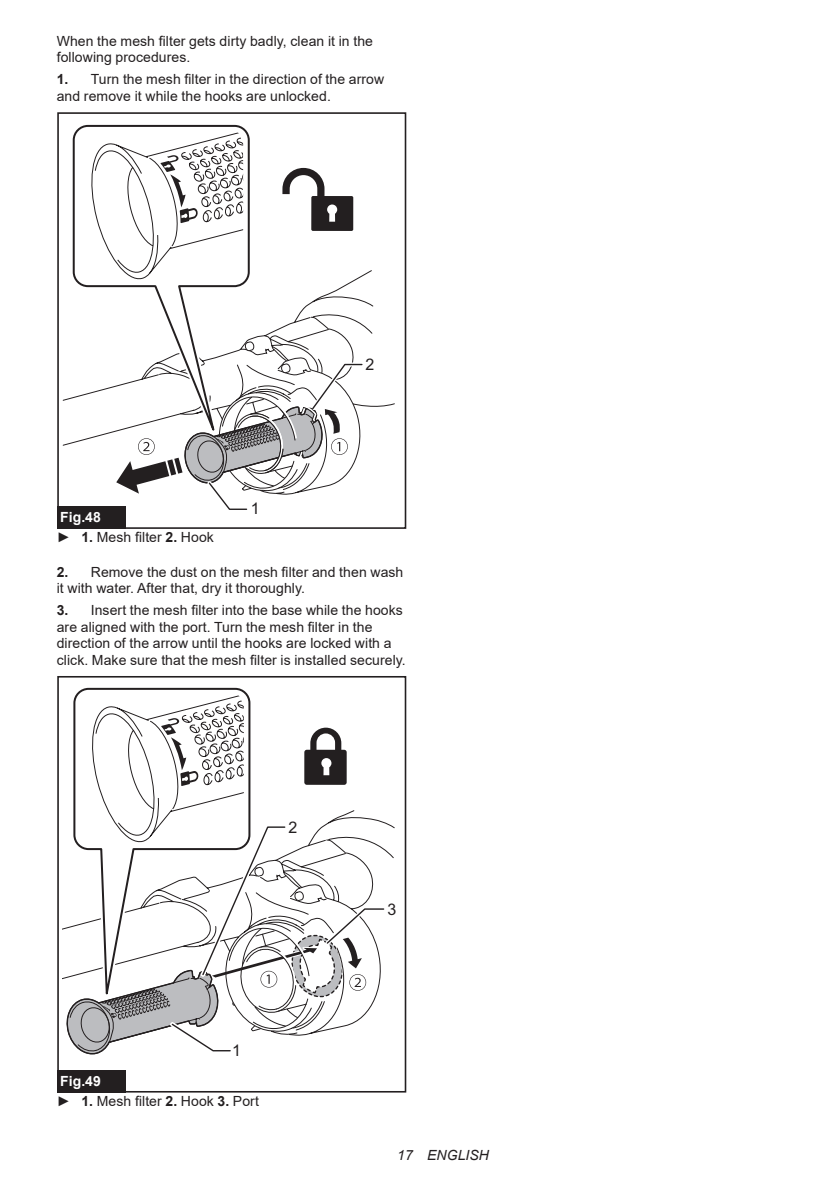
<style>
.page{position:relative;width:840px;height:1191px;background:#fff}
.page>*{position:absolute;margin:0;border:0;box-sizing:border-box;transform-origin:0 0}
.t1{font:16px "Arial";color:#231f20}
.t2{font:14px/16.4px "Arial";letter-spacing:.005em;color:#231f20}
.t3{font:italic 14px "Arial";letter-spacing:.005em;color:#231f20}
.s1{font-weight:700}
.s2{font-weight:700;color:#fff}
</style>
<div class="page">
<svg style="left:282px;top:168px;width:71px;height:63px"></svg>
<svg style="left:63px;top:270px;width:332px;height:176px"></svg>
<svg style="left:68px;top:270px;width:187px;height:166px"></svg>
<svg style="left:72px;top:124px;width:178px;height:308px"></svg>
<svg style="left:87px;top:130px;width:156px;height:152px"></svg>
<div style="left:57px;top:112px;width:349px;height:417px;border:2px solid #231f20"></div>
<svg style="left:116px;top:341px;width:250px;height:172px"></svg>
<div style="left:57px;top:506px;width:68px;height:23px;background:#231f20"></div>
<div style="left:57px;top:676px;width:349px;height:416px;border:2px solid #231f20"></div>
<svg style="left:63px;top:693px;width:324px;height:362px"></svg>
<div style="left:57px;top:1069px;width:68px;height:23px;background:#231f20"></div>
<p class="t2" style="left:57px;top:33px;width:317px">When the mesh filter gets dirty badly, clean it in the following procedures.</p>
<p class="t2" style="left:57px;top:71px;width:329px"><span class="s1">1.</span> Turn the mesh filter in the direction of the arrow and remove it while the hooks are unlocked.</p>
<p class="t1" style="left:365px;top:353px;width:10px">2</p>
<p class="t1" style="left:250px;top:497px;width:10px">1</p>
<p class="t2" style="left:57px;top:507px;width:158px;line-height:20.2px"><span class="s2">Fig.48<br></span>► <span class="s1">1.</span> Mesh filter <span class="s1">2.</span> Hook</p>
<p class="t2" style="left:57px;top:564px;width:348px"><span class="s1">2.</span> Remove the dust on the mesh filter and then wash it with water. After that, dry it thoroughly.</p>
<p class="t2" style="left:57px;top:602px;width:350px"><span class="s1">3.</span> Insert the mesh filter into the base while the hooks are aligned with the port. Turn the mesh filter in the direction of the arrow until the hooks are locked with a click. Make sure that the mesh filter is installed securely.</p>
<p class="t1" style="left:288px;top:816px;width:10px">2</p>
<p class="t1" style="left:232px;top:1039px;width:10px">1</p>
<p class="t2" style="left:57px;top:1070px;width:203px;line-height:20.2px"><span class="s2">Fig.49<br></span>► <span class="s1">1.</span> Mesh filter <span class="s1">2.</span> Hook <span class="s1">3.</span> Port</p>
<p class="t1" style="left:387px;top:898px;width:10px">3</p>
<p class="t3" style="left:397px;top:1146px;width:17px">17</p>
<p class="t3" style="left:427px;top:1146px;width:63px">ENGLISH</p>
</div>
